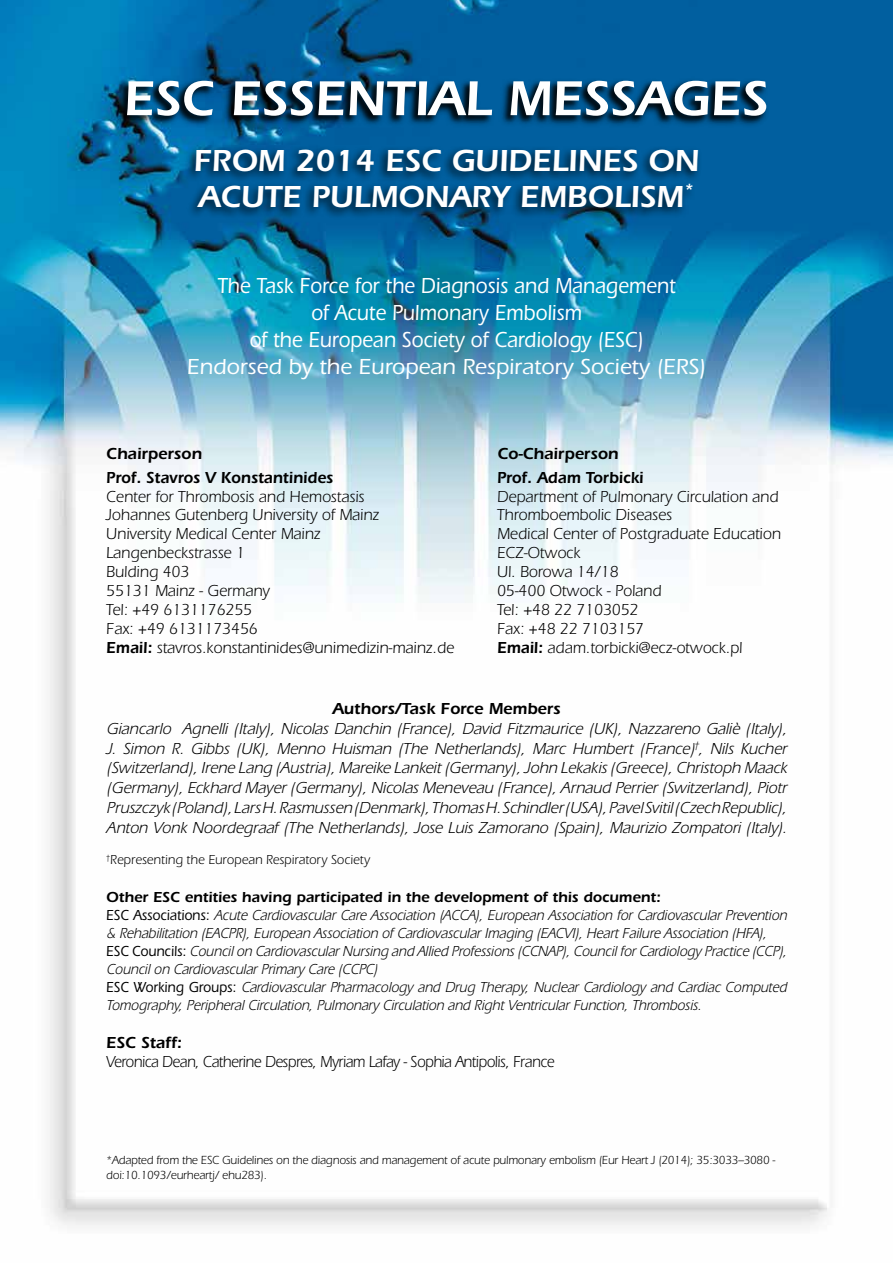
<style>
.page{position:relative;width:893px;height:1263px;background:#fff}
.page>*{position:absolute;margin:0;border:0;box-sizing:border-box;transform-origin:0 0}
.t1{font:600 31.5px/36px "Itc Eras";color:#fff}
.t2{font:500 22.5px/27px "Itc Eras";color:#fff;text-align:center;scale:.9 1}
.t3{font:italic 16.5px/19.8px "Itc Eras";letter-spacing:.01em;color:#000;text-align:justify;scale:.95 1}
.t4{font:16.5px/18.9px "Itc Eras";color:#000;scale:.95 1}
.t5{font:16.5px "Itc Eras";letter-spacing:-.025em;color:#000;scale:.9 1}
.t6{font:600 16.5px "Itc Eras";color:#000}
.t7{font:600 16.5px "Itc Eras";color:#000;scale:.95 1}
.t8{font:italic 15px/18.1px "Itc Eras";color:#000;scale:.9 1}
.t9{font:13.5px "Itc Eras";letter-spacing:.005em;color:#000;scale:.95 1}
.t10{font:12.15px/14.9px "Itc Eras";letter-spacing:-.01em;color:#000;scale:.95 1}
.s1{font-weight:600}
.s2{font-weight:600;font-style:normal}
.s3{font-weight:500;font-style:normal}
</style>
<div class="page">
<img style="left:0;top:0;width:893px;height:1226px">
<div style="left:115px;top:77px;width:655px;height:51px;background:#000;opacity:.75"></div>
<svg style="left:127px;top:81px;width:639px;height:35px"></svg>
<div style="left:184px;top:145px;width:518px;height:75px;background:#000;opacity:.75"></div>
<h1 class="t1" style="left:193px;top:142px;width:508px">FROM 2014 ESC GUIDELINES ON<br>ACUTE PULMONARY EMBOLISM<sup>*</sup></h1>
<h2 class="t2" style="left:187px;top:273px;width:578px">The Task Force for the Diagnosis and Management<br>of Acute Pulmonary Embolism<br>of the European Society of Cardiology (ESC)<br>Endorsed by the European Respiratory Society (ERS)</h2>
<p class="t6" style="left:106px;top:444px;width:97px">Chairperson</p>
<p class="t6" style="left:497px;top:444px;width:123px">Co-Chairperson</p>
<p class="t7" style="left:106px;top:468px;width:240px">Prof. Stavros V Konstantinides</p>
<p class="t4" style="left:106px;top:487px;width:368px">Center for Thrombosis and Hemostasis<br>Johannes Gutenberg University of Mainz<br>University Medical Center Mainz<br>Langenbeckstrasse 1<br>Bulding 403<br>55131 Mainz - Germany<br>Tel: +49 6131176255<br>Fax: +49 6131173456<br><span class="s1">Email:</span> stavros.konstantinides@unimedizin-mainz.de</p>
<p class="t7" style="left:497px;top:468px;width:156px">Prof. Adam Torbicki</p>
<p class="t4" style="left:497px;top:487px;width:300px">Department of Pulmonary Circulation and<br>Thromboembolic Diseases<br>Medical Center of Postgraduate Education<br>ECZ-Otwock<br>Ul. Borowa 14/18<br>05-400 Otwock - Poland<br>Tel: +48 22 7103052<br>Fax: +48 22 7103157<br><span class="s1">Email:</span> adam.torbicki@ecz-otwock.pl</p>
<p class="t6" style="left:332px;top:699px;width:230px">Authors/Task Force Members</p>
<p class="t3" style="left:106px;top:719px;width:721px">Giancarlo Agnelli (Italy), Nicolas Danchin (France), David Fitzmaurice (UK), Nazzareno Galiè (Italy), J. Simon R. Gibbs (UK), Menno Huisman (The Netherlands), Marc Humbert (France)<sup>†</sup>, Nils Kucher (Switzerland),Irene Lang (Austria),Mareike Lankeit(Germany),John Lekakis(Greece),Christoph Maack (Germany),Eckhard Mayer(Germany),NicolasMeneveau (France),Arnaud Perrier(Switzerland),Piotr Pruszczyk (Poland),LarsH.Rasmussen (Denmark),ThomasH.Schindler(USA),PavelSvitil(Czech Republic), Anton Vonk Noordegraaf (The Netherlands), Jose Luis Zamorano (Spain), Maurizio Zompatori (Italy).</p>
<p class="t9" style="left:106px;top:852px;width:279px"><sup>†</sup>Representing the European Respiratory Society</p>
<p class="t8" style="left:106px;top:888px;width:761px"><span class="s2">Other ESC entities having participated in the development of this document:<br></span><span class="s3">E S C As s o c i a t i o n s :</span> Acute Cardiovascular Care Association (ACCA), European Association for Cardiovascular Prevention &amp; Rehabilitation (EACPR), European Association of Cardiovascular Imaging (EACVI), Heart Failure Association (HFA),<br><span class="s3">E S C C o u n c i l s :</span> Councilon CardiovascularNursing and Allied Professions(CCNAP),CouncilforCardiology Practice (CCP), Council on Cardiovascular Primary Care (CCPC)<br><span class="s3">E S C Wo r k i n g G r o u p s :</span> Cardiovascular Pharmacology and Drug Therapy, Nuclear Cardiology and Cardiac Computed Tomography, Peripheral Circulation, Pulmonary Circulation and Right Ventricular Function, Thrombosis.</p>
<p class="t6" style="left:106px;top:1033px;width:77px">ESC Staff:</p>
<p class="t5" style="left:106px;top:1052px;width:499px">Veronica Dean, Catherine Despres, Myriam Lafay - Sophia Antipolis, France</p>
<p class="t10" style="left:106px;top:1153px;width:706px">*Adapted from the ESC Guidelines on the diagnosis and management of acute pulmonary embolism (Eur Heart J (2014); 35:3033–3080 - doi:10.1093/eurheartj/ ehu283).</p>
</div>
